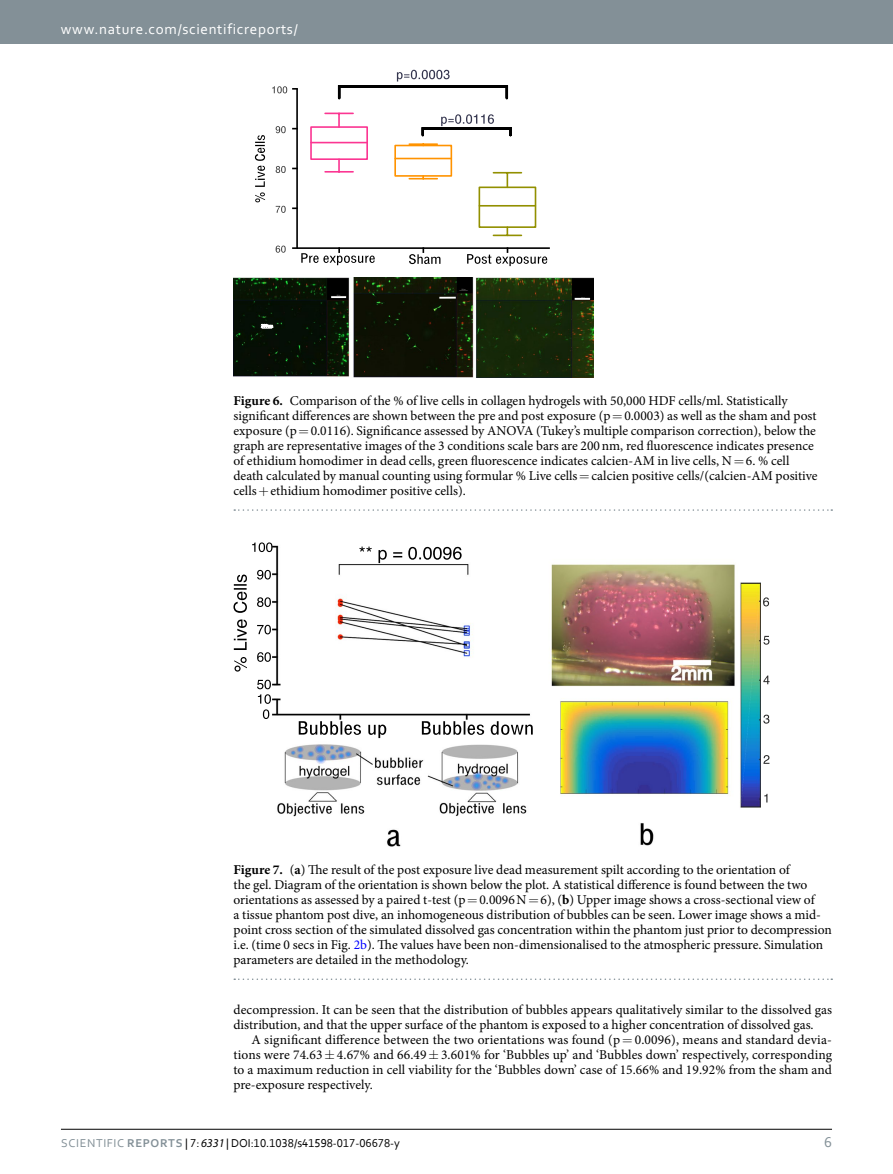
<style>
.page{position:relative;width:893px;height:1174px;background:#fff}
.page>*{position:absolute;margin:0;border:0;box-sizing:border-box;transform-origin:0 0}
.t1{font:15px "Corbel 2";letter-spacing:.045em;color:#fff}
.t2{font:15px "Corbel 2";color:#839097}
.t3{font:13.5px/15px "Minion Pro";color:#000}
.t4{font:12px "Corbel";color:#000}
.s1{font-weight:700}
.s2{color:#00f}
.s3{font-family:"Corbel 2";color:#839097}
.s4{font-family:"Corbel Bold 2";color:#839097}
.s5{font-family:"Myriad Pro";font-style:italic}
</style>
<div class="page">
<div style="left:0;top:0;width:893px;height:43px;background:#839097"></div>
<hr style="left:61px;top:1129px;width:771px;height:1px;background:#000">
<img style="left:233px;top:278px;width:360px;height:99px">
<svg style="left:261px;top:324px;width:12px;height:5px"></svg>
<hr style="left:297px;top:247px;width:253px;height:2px;background:#000">
<hr style="left:296px;top:89px;width:2px;height:159px;background:#000">
<svg style="left:276px;top:245px;width:10px;height:8px"></svg>
<svg style="left:276px;top:206px;width:10px;height:7px"></svg>
<svg style="left:276px;top:166px;width:10px;height:7px"></svg>
<svg style="left:276px;top:126px;width:10px;height:7px"></svg>
<svg style="left:272px;top:86px;width:15px;height:7px"></svg>
<svg style="left:293px;top:247px;width:82px;height:18px"></svg>
<svg style="left:409px;top:248px;width:32px;height:16px"></svg>
<svg style="left:467px;top:248px;width:80px;height:18px"></svg>
<div style="left:310px;top:126px;width:58px;height:34px;border:2px solid #fb3692"></div>
<hr style="left:311px;top:142px;width:56px;height:1px;background:#fb3692">
<svg style="left:325px;top:113px;width:28px;height:14px"></svg>
<svg style="left:338px;top:159px;width:2px;height:12px"></svg>
<hr style="left:325px;top:171px;width:28px;height:2px;background:#fb3692">
<div style="left:394px;top:145px;width:58px;height:32px;border:2px solid #ff9300"></div>
<hr style="left:395px;top:158px;width:56px;height:1px;background:#ff9300">
<hr style="left:409px;top:143px;width:28px;height:2px;background:#ff9300">
<svg style="left:409px;top:176px;width:28px;height:3px"></svg>
<div style="left:479px;top:186px;width:57px;height:42px;border:2px solid #929000"></div>
<hr style="left:479px;top:205px;width:56px;height:2px;background:#929000">
<svg style="left:493px;top:172px;width:28px;height:15px"></svg>
<hr style="left:493px;top:234px;width:28px;height:2px;background:#929000">
<svg style="left:255px;top:135px;width:10px;height:67px"></svg>
<svg style="left:337px;top:70px;width:172px;height:30px"></svg>
<svg style="left:421px;top:114px;width:91px;height:23px"></svg>
<svg style="left:331px;top:296px;width:15px;height:2px"></svg>
<svg style="left:439px;top:297px;width:17px;height:2px"></svg>
<svg style="left:575px;top:298px;width:15px;height:2px"></svg>
<svg style="left:234px;top:509px;width:598px;height:2px"></svg>
<img style="left:273px;top:545px;width:487px;height:301px">
<svg style="left:299px;top:721px;width:234px;height:17px"></svg>
<svg style="left:257px;top:679px;width:14px;height:40px"></svg>
<svg style="left:257px;top:652px;width:14px;height:10px"></svg>
<svg style="left:257px;top:625px;width:14px;height:9px"></svg>
<svg style="left:257px;top:597px;width:14px;height:10px"></svg>
<svg style="left:257px;top:570px;width:14px;height:9px"></svg>
<svg style="left:252px;top:542px;width:21px;height:10px"></svg>
<svg style="left:233px;top:574px;width:14px;height:97px"></svg>
<svg style="left:359px;top:546px;width:103px;height:17px"></svg>
<svg style="left:764px;top:794px;width:3px;height:8px"></svg>
<svg style="left:763px;top:755px;width:6px;height:9px"></svg>
<svg style="left:763px;top:714px;width:6px;height:9px"></svg>
<svg style="left:763px;top:675px;width:7px;height:9px"></svg>
<svg style="left:763px;top:636px;width:6px;height:8px"></svg>
<svg style="left:763px;top:597px;width:6px;height:9px"></svg>
<svg style="left:234px;top:978px;width:598px;height:2px"></svg>
<p class="t1" style="left:61px;top:19px;width:238px">www.nature.com/scientificreports/</p>
<p class="t3" style="left:233px;top:393px;width:586px"><span class="s1">Figure 6.</span> Comparison of the % of live cells in collagen hydrogels with 50,000 HDF cells/ml. Statistically significant differences are shown between the pre and post exposure (p 0.0003) as well as the sham and post exposure (p 0.0116). Significance assessed by ANOVA (Tukey’s multiple comparison correction), below the graph are representative images of the 3 conditions scale bars are 200nm, red fluorescence indicates presence of ethidium homodimer in dead cells, green fluorescence indicates calcien-AM in live cells, N 6. % cell death calculated by manual counting using formular % Live cells calcien positive cells/(calcien-AM positive cells ethidium homodimer positive cells).</p>
<p class="t3" style="left:233px;top:862px;width:600px"><span class="s1">Figure 7.</span> (<span class="s1">a</span>) The result of the post exposure live dead measurement spilt according to the orientation of<br>the gel. Diagram of the orientation is shown below the plot. A statistical difference is found between the two orientations as assessed by a paired t-test (p 0.0096N 6), (<span class="s1">b</span>) Upper image shows a cross-sectional view of<br>a tissue phantom post dive, an inhomogeneous distribution of bubbles can be seen. Lower image shows a mid&shy;point cross section of the simulated dissolved gas concentration within the phantom just prior to decompression i.e. (time 0 secs in Fig. <span class="s2">2b</span>). The values have been non-dimensionalised to the atmospheric pressure. Simulation parameters are detailed in the methodology.</p>
<p class="t3" style="left:233px;top:1002px;width:600px">decompression. It can be seen that the distribution of bubbles appears qualitatively similar to the dissolved gas distribution, and that the upper surface of the phantom is exposed to a higher concentration of dissolved gas.</p>
<p class="t3" style="left:233px;top:1032px;width:600px;text-align:justify;text-indent:18px">A significant difference between the two orientations was found (p 0.0096), means and standard devia&shy;tions were 74.63 4.67% and 66.49 3.601% for ‘Bubbles up’ and ‘Bubbles down’ respectively, corresponding to a maximum reduction in cell viability for the ‘Bubbles down’ case of 15.66% and 19.92% from the sham and pre-exposure respectively.</p>
<p class="t4" style="left:61px;top:1135px;width:340px"><span class="s3">SCIEntIfIC</span> <span class="s4">REPORTS</span> | 7: <span class="s5">6331</span> | DOI:10.1038/s41598-017-06678-y</p>
<p class="t2" style="left:824px;top:1132px;width:9px">6</p>
</div>
